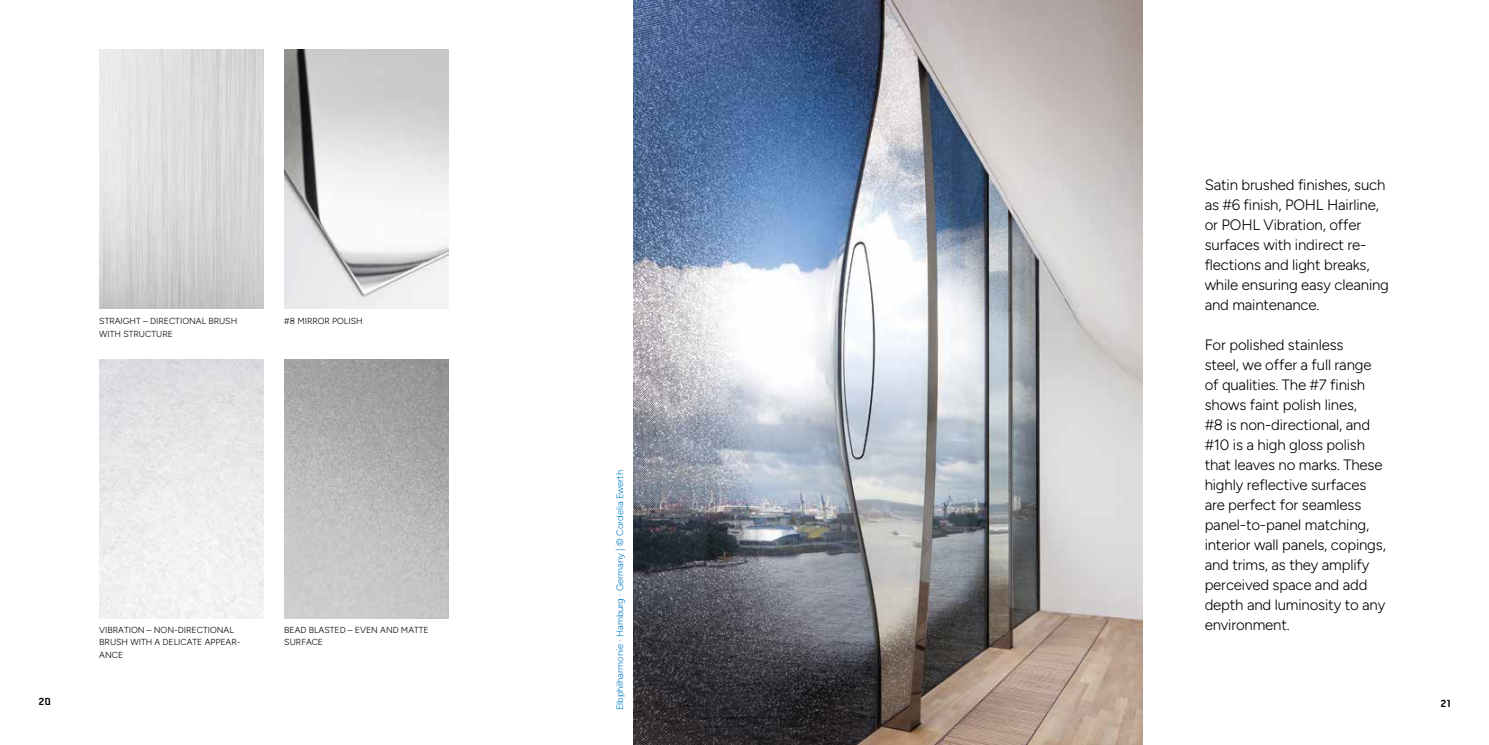
<style>
.page{position:relative;width:1489px;height:745px;background:#fff}
.page>*{position:absolute;margin:0;border:0;box-sizing:border-box;transform-origin:0 0}
.t1{font:300 15px/20px "Figtree";letter-spacing:-.01em;color:#000}
.t2{font:700 10px "NN Ernesto Trial";color:#000}
.t3{font:300 9.38px "Figtree";color:#007fc8}
.t4{font:300 8.75px/12.5px "Figtree";color:#000}
</style>
<div class="page">
<img style="left:633px;top:0;width:509px;height:744px">
<img style="left:99px;top:50px;width:164px;height:258px">
<img style="left:284px;top:50px;width:164px;height:258px">
<img style="left:284px;top:359px;width:164px;height:259px">
<p class="t1" style="left:1204px;top:174px;width:186px">Satin brushed finishes, such as #6 finish, POHL Hairline, or POHL Vibration, offer surfaces with indirect re&shy;flections and light breaks, while ensuring easy cleaning and maintenance.</p>
<p class="t1" style="left:1204px;top:334px;width:183px">For polished stainless<br>steel, we offer a full range of qualities. The #7 finish shows faint polish lines,<br>#8 is non-directional, and #10 is a high gloss polish that leaves no marks. These highly reflective surfaces are perfect for seamless panel-to-panel matching, interior wall panels, copings, and trims, as they amplify perceived space and add depth and luminosity to any environment.</p>
<p class="t4" style="left:99px;top:314px;width:139px">STRAIGHT – DIRECTIONAL BRUSH<br>WITH STRUCTURE</p>
<p class="t4" style="left:284px;top:314px;width:80px">#8 MIRROR POLISH</p>
<p class="t3" style="left:614px;top:710px;width:242px;rotate:-90deg">Elbphilharmonie · Hamburg · Germany | © Cordelia Ewerth</p>
<p class="t4" style="left:99px;top:623px;width:143px">VIBRATION – NON-DIRECTIONAL<br>BRUSH WITH A DELICATE APPEAR-<br>ANCE</p>
<p class="t4" style="left:284px;top:623px;width:146px">BEAD BLASTED – EVEN AND MATTE<br>SURFACE</p>
<p class="t2" style="left:38px;top:697px;width:14px">20</p>
<p class="t2" style="left:1439px;top:699px;width:12px">21</p>
</div>
